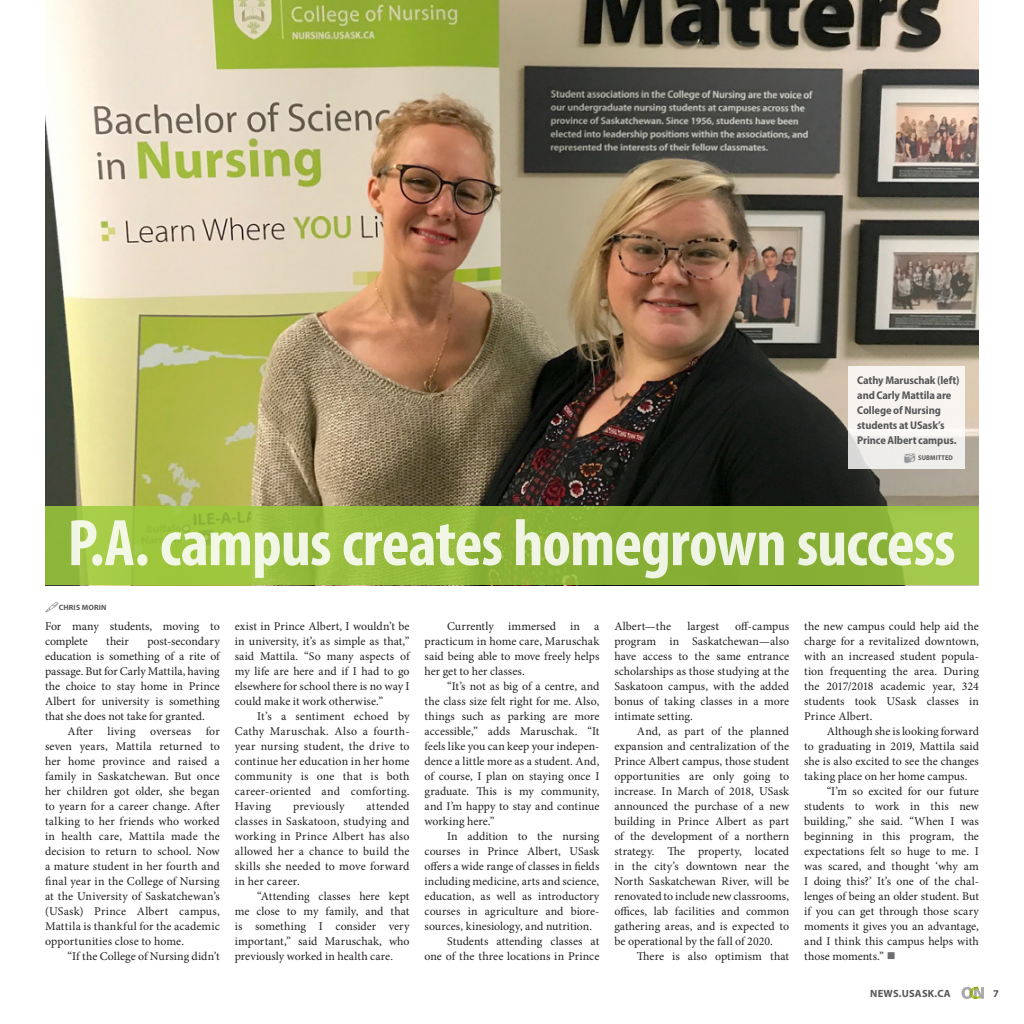
<style>
.page{position:relative;width:1024px;height:1024px;background:#fff}
.page>*{position:absolute;margin:0;border:0;box-sizing:border-box;transform-origin:0 0}
.t1{font:700 condensed 66.5px "Myriad Pro";letter-spacing:-.015em;color:#fff}
.Copy{font:11.88px/15px "Minion Pro";letter-spacing:.005em;color:#231f20;text-align:justify}
.photo_caption{font:700 semi-condensed 11.25px/15px "Myriad Pro";letter-spacing:-.01em;color:#57585a}
.t2{font:700 10.5px "Myriad Pro";letter-spacing:.02em;color:#57585a}
.t3{font:700 7.62px "Myriad Pro";letter-spacing:.02em;color:#57585a}
.t4{font:700 semi-condensed 6.88px "Myriad Pro";letter-spacing:.02em;color:#57585a}
.s1{color:#6c6d70}
</style>
<div class="page">
<svg style="left:961px;top:987px;width:23px;height:12px"></svg>
<img style="left:45px;top:0;width:934px;height:506px">
<svg style="left:45px;top:506px;width:934px;height:79px;background:#92b93b"></svg>
<div style="left:849px;top:366px;width:116px;height:102px;background:#f7f4f0"></div>
<p class="photo_caption" style="left:857px;top:372px;width:104px">Cathy Maruschak (left) and Carly Mattila are<br>College of Nursing students at USask’s<br>Prince Albert campus.</p>
<p class="t4" style="left:918px;top:454px;width:36px">SUBMITTED</p>
<h1 class="t1" style="left:68px;top:501px;width:889px">P.A. campus creates homegrown success</h1>
<p class="t3" style="left:59px;top:602px;width:49px">CHRIS MORIN</p>
<p class="Copy" style="left:45px;top:619px;width:176px">For many students, moving to complete</p>
<p class="Copy" style="left:45px;top:634px;width:176px;text-indent:102px">post-secondary education is something of a rite of passage. But for Carly Mattila, having the choice to stay home in Prince Albert for university is something that she does not take for granted.</p>
<p class="Copy" style="left:45px;top:724px;width:176px;text-indent:23px">After living overseas for seven years, Mattila returned to her home province and raised a family in Saskatchewan. But once her children got older, she began to yearn for a career change. After talking to her friends who worked in health care, Mattila made the decision to return to school. Now a mature student in her fourth and final year in the College of Nursing at the University of Saskatchewan’s (USask) Prince Albert campus, Mattila is thankful for the academic opportunities close to home.</p>
<p class="Copy" style="left:68px;top:949px;width:154px">“If the College of Nursing didn’t</p>
<p class="Copy" style="left:106px;top:634px;width:24px">their</p>
<p class="Copy" style="left:235px;top:619px;width:176px">exist in Prince Albert, I wouldn’t be in university, it’s as simple as that,” said Mattila. “So many aspects of my life are here and if I had to go elsewhere for school there is no way I could make it work otherwise.”</p>
<p class="Copy" style="left:235px;top:709px;width:176px;text-indent:23px">It’s a sentiment echoed by Cathy Maruschak. Also a fourth&shy;year nursing student, the drive to continue her education in her home community is one that is both career-oriented and comforting.<br>Having</p>
<p class="Copy" style="left:235px;top:799px;width:176px;text-indent:132px">attended classes in Saskatoon, studying and working in Prince Albert has also allowed her a chance to build the skills she needed to move forward in her career.</p>
<p class="Copy" style="left:235px;top:889px;width:176px;text-indent:23px">“Attending classes here kept me close to my family, and that is something I consider very important,” said Maruschak, who previously worked in health care.</p>
<p class="Copy" style="left:293px;top:799px;width:53px">previously</p>
<p class="Copy" style="left:425px;top:619px;width:176px;text-indent:23px">Currently immersed in a practicum in home care, Maruschak said being able to move freely helps her get to her classes.</p>
<p class="Copy" style="left:425px;top:679px;width:176px;text-indent:23px">“It’s not as big of a centre, and the class size felt right for me. Also, things such as parking are more accessible,” adds Maruschak. “It feels like you can keep your indepen&shy;dence a little more as a student. And, of course, I plan on staying once I graduate. This is my community, and I’m happy to stay and continue working here.”</p>
<p class="Copy" style="left:425px;top:829px;width:176px;text-indent:23px">In addition to the nursing courses in Prince Albert, USask offers a wide range of classes in fields including medicine, arts and science, education, as well as introductory courses in agriculture and biore&shy;sources, kinesiology, and nutrition.</p>
<p class="Copy" style="left:425px;top:934px;width:176px;text-align:right">Students attending classes at<br>one of the three locations in Prince</p>
<p class="Copy" style="left:614px;top:619px;width:176px;text-indent:121px">off-campus program in Saskatchewan—also have access to the same entrance scholarships as those studying at the Saskatoon campus, with the added bonus of taking classes in a more intimate setting.</p>
<p class="Copy" style="left:614px;top:724px;width:176px;text-indent:23px">And, as part of the planned expansion and centralization of the Prince Albert campus, those student opportunities are only going to increase. In March of 2018, USask announced the purchase of a new building in Prince Albert as part of the development of a northern strategy. The property, located in the city’s downtown near the North Saskatchewan River, will be renovated to include new classrooms, offices, lab facilities and common gathering areas, and is expected to be operational by the fall of 2020.</p>
<p class="Copy" style="left:637px;top:949px;width:154px">There is also optimism that</p>
<p class="Copy" style="left:614px;top:619px;width:58px">Albert—the</p>
<p class="Copy" style="left:687px;top:619px;width:33px">largest</p>
<p class="Copy" style="left:804px;top:619px;width:176px">the new campus could help aid the charge for a revitalized downtown, with an increased student popula&shy;tion frequenting the area. During the 2017/2018 academic year, 324 students took USask classes in Prince Albert.</p>
<p class="Copy" style="left:804px;top:724px;width:176px;text-indent:23px">Although she is looking forward to graduating in 2019, Mattila said she is also excited to see the changes taking place on her home campus.</p>
<p class="Copy" style="left:804px;top:784px;width:176px;text-indent:23px">“I’m so excited for our future students to work in this new building,” she said. “When I was beginning in this program, the expectations felt so huge to me. I was scared, and thought ‘why am I doing this?’ It’s one of the chal&shy;lenges of being an older student. But if you can get through those scary moments it gives you an advantage, and I think this campus helps with those moments.” <span class="s1">■</span></p>
<p class="t2" style="left:870px;top:986px;width:82px">NEWS.USASK.CA</p>
<p class="t2" style="left:993px;top:986px;width:7px">7</p>
</div>
